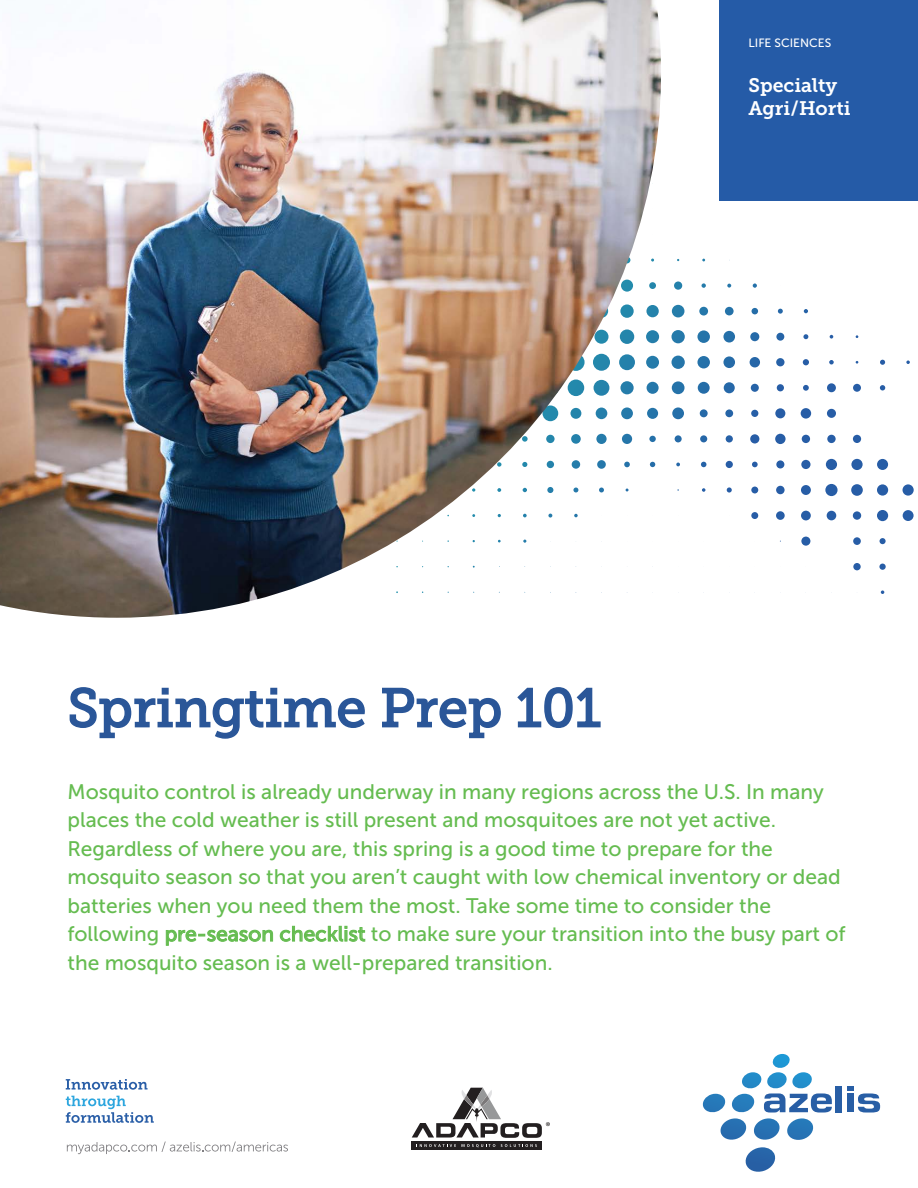
<style>
.page{position:relative;width:918px;height:1188px;background:#fff}
.page>*{position:absolute;margin:0;border:0;box-sizing:border-box;transform-origin:0 0}
.t1{font:54px "Museo Slab 500";color:#2a5698}
.t2{font:21px/28.5px "Museo Sans 500";color:#65bc50}
.t3{font:19.5px/23.4px "Museo Slab 700";color:#fff}
.t4{font:12px "Museo Sans 500";color:#fff}
</style>
<div class="page">
<img style="left:0;top:0;width:661px;height:618px">
<div style="left:719px;top:0;width:199px;height:201px;background:#255ba7"></div>
<svg style="left:69px;top:687px;width:296px;height:52px"></svg>
<svg style="left:382px;top:687px;width:119px;height:52px"></svg>
<svg style="left:517px;top:687px;width:84px;height:41px"></svg>
<svg style="left:166px;top:929px;width:107px;height:17px"></svg>
<svg style="left:280px;top:926px;width:86px;height:16px"></svg>
<svg style="left:67px;top:1142px;width:221px;height:12px"></svg>
<div style="left:836px;top:1086px;width:6px;height:26px;background:#285ea5"></div>
<svg style="left:847px;top:1086px;width:33px;height:27px"></svg>
<svg style="left:702px;top:1054px;width:130px;height:118px"></svg>
<div style="left:412px;top:1141px;width:130px;height:9px;background:#231f20"></div>
<svg style="left:419px;top:1144px;width:37px;height:3px"></svg>
<svg style="left:462px;top:1144px;width:33px;height:3px"></svg>
<svg style="left:501px;top:1144px;width:36px;height:3px"></svg>
<svg style="left:412px;top:1088px;width:138px;height:50px"></svg>
<svg style="left:66px;top:1079px;width:82px;height:11px"></svg>
<svg style="left:66px;top:1096px;width:88px;height:27px"></svg>
<p class="t4" style="left:748px;top:36px;width:84px">LIFE SCIENCES</p>
<p class="t3" style="left:748px;top:74px;width:104px">Specialty<br>Agri/Horti</p>
<h1 class="t1" style="left:68px;top:678px;width:535px">Springtime Prep 101</h1>
<p class="t2" style="left:67px;top:777px;width:780px">Mosquito control is already underway in many regions across the U.S. In many places the cold weather is still present and mosquitoes are not yet active.<br>Regardless of where you are, this spring is a good time to prepare for the mosquito season so that you aren’t caught with low chemical inventory or dead batteries when you need them the most. Take some time to consider the following pre-season checklist to make sure your transition into the busy part of the mosquito season is a well-prepared transition.</p>
</div>
